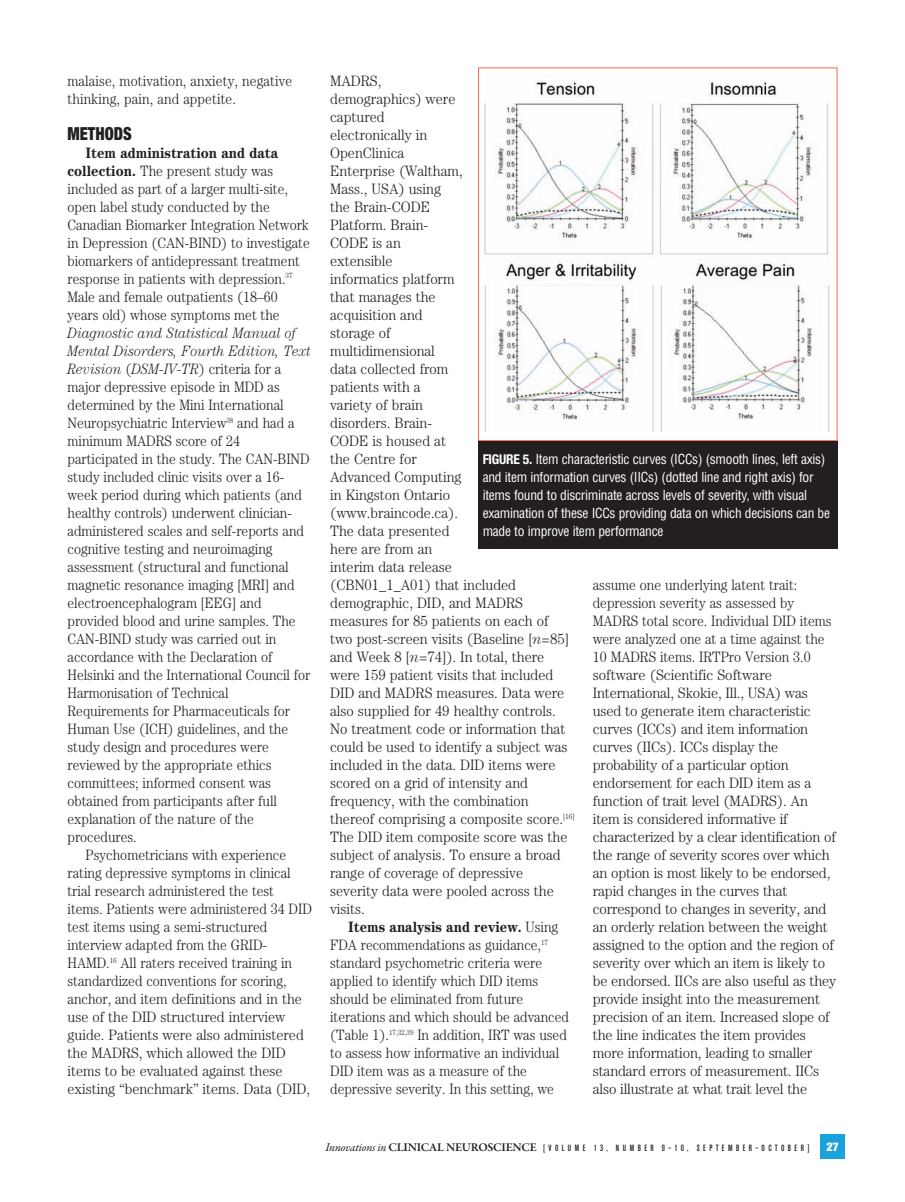
<style>
.page{position:relative;width:905px;height:1202px;background:#fff}
.page>*{position:absolute;margin:0;border:0;box-sizing:border-box;transform-origin:0 0}
.t1{font:900 condensed 18px "Helvetica Neue LT Std";color:#231f20;scale:.9 1}
.t2{font:300 15px/18px "Century Std";color:#231f20;scale:.9 1}
.t3{font:300 15px/18px "Century Std";color:#231f20;scale:.94 1}
.t4{font:italic 300 15px "Century Std";color:#231f20;scale:.9 1}
.t5{font:condensed 13.5px/18px "Helvetica";letter-spacing:-.02em;color:#fff}
.t6{font:900 condensed 12px "Helvetica Neue LT Std";color:#fff}
.t7{font:500 condensed 9px "Akzidenz Grotesk BE";letter-spacing:.39em;color:#231f20}
.s1{font-weight:700}
.s2{font-style:normal}
.s3{font-style:italic}
.s4{font-family:"Helvetica Neue LT Std";font-weight:700}
.s5{font-family:"Garamond Premr Pro";font-weight:400;font-style:italic;font-stretch:normal;font-size:12px}
.s6{font-family:"Garamond Premr Pro";font-weight:600;font-stretch:normal;font-size:12px}
</style>
<div class="page">
<div style="left:820px;top:1134px;width:24px;height:25px;background:#1aa2dc"></div>
<img style="left:484px;top:80px;width:346px;height:351px">
<div style="left:478px;top:68px;width:359px;height:373px;border:1px solid #f26a4c"></div>
<div style="left:478px;top:441px;width:359px;height:107px;background:#231f20"></div>
<p class="t2" style="left:67px;top:73px;width:251px">malaise, motivation, anxiety, negative thinking, pain, and appetite.</p>
<p class="t1" style="left:67px;top:127px;width:73px">METHODS</p>
<p class="t2" style="left:67px;top:145px;width:271px;text-indent:18px"><span class="s1">Item administration and data collection.</span> The present study was included as part of a larger multi-site, open label study conducted by the Canadian Biomarker Integration Network in Depression (CAN-BIND) to investigate biomarkers of antidepressant treatment response in patients with depression.<sup>37<br></sup>Male and female outpatients (18–60 years old) whose symptoms met the</p>
<p class="t4" style="left:67px;top:327px;width:255px">Diagnostic and Statistical Manual of</p>
<p class="t4" style="left:67px;top:345px;width:272px">Mental Disorders, Fourth Edition, Text</p>
<p class="t4" style="left:67px;top:363px;width:239px">Revision <span class="s2">(</span>DSM-IV-TR<span class="s2">) criteria for a</span></p>
<p class="t2" style="left:67px;top:379px;width:237px">major depressive episode in MDD as</p>
<p class="t2" style="left:67px;top:397px;width:242px">determined by the Mini International</p>
<p class="t2" style="left:67px;top:415px;width:254px">Neuropsychiatric Interview<sup>38</sup> and had a</p>
<p class="t2" style="left:67px;top:433px;width:193px">minimum MADRS score of 24</p>
<p class="t2" style="left:67px;top:451px;width:270px">participated in the study. The CAN-BIND</p>
<p class="t2" style="left:67px;top:469px;width:242px">study included clinic visits over a 16-</p>
<p class="t2" style="left:67px;top:487px;width:262px">week period during which patients (and</p>
<p class="t2" style="left:67px;top:505px;width:251px">healthy controls) underwent clinician-</p>
<p class="t2" style="left:67px;top:523px;width:264px">administered scales and self-reports and</p>
<p class="t2" style="left:67px;top:541px;width:229px">cognitive testing and neuroimaging</p>
<p class="t2" style="left:67px;top:559px;width:247px">assessment (structural and functional</p>
<p class="t2" style="left:67px;top:577px;width:254px">magnetic resonance imaging [MRI] and</p>
<p class="t2" style="left:67px;top:595px;width:217px">electroencephalogram [EEG] and</p>
<p class="t2" style="left:67px;top:613px;width:255px">provided blood and urine samples. The</p>
<p class="t2" style="left:67px;top:631px;width:233px">CAN-BIND study was carried out in</p>
<p class="t2" style="left:67px;top:649px;width:229px">accordance with the Declaration of</p>
<p class="t2" style="left:67px;top:667px;width:271px">Helsinki and the International Council for</p>
<p class="t2" style="left:67px;top:685px;width:180px">Harmonisation of Technical</p>
<p class="t2" style="left:67px;top:703px;width:249px">Requirements for Pharmaceuticals for</p>
<p class="t2" style="left:67px;top:721px;width:247px">Human Use (ICH) guidelines, and the</p>
<p class="t2" style="left:67px;top:739px;width:225px">study design and procedures were</p>
<p class="t2" style="left:67px;top:757px;width:228px">reviewed by the appropriate ethics</p>
<p class="t2" style="left:67px;top:775px;width:227px">committees; informed consent was</p>
<p class="t2" style="left:67px;top:793px;width:234px">obtained from participants after full</p>
<p class="t2" style="left:67px;top:811px;width:208px">explanation of the nature of the</p>
<p class="t2" style="left:67px;top:829px;width:78px">procedures.</p>
<p class="t2" style="left:86px;top:847px;width:224px">Psychometricians with experience</p>
<p class="t2" style="left:67px;top:865px;width:249px">rating depressive symptoms in clinical</p>
<p class="t2" style="left:67px;top:883px;width:231px">trial research administered the test</p>
<p class="t2" style="left:67px;top:901px;width:273px">items. Patients were administered 34 DID</p>
<p class="t2" style="left:67px;top:919px;width:223px">test items using a semi-structured</p>
<p class="t2" style="left:67px;top:937px;width:223px">interview adapted from the GRID-</p>
<p class="t2" style="left:67px;top:955px;width:251px">HAMD.<sup>16</sup> All raters received training in</p>
<p class="t2" style="left:67px;top:973px;width:245px">standardized conventions for scoring,</p>
<p class="t2" style="left:67px;top:991px;width:262px">anchor, and item definitions and in the</p>
<p class="t3" style="left:67px;top:1009px;width:233px">use of the DID structured interview</p>
<p class="t3" style="left:67px;top:1027px;width:253px">guide. Patients were also administered</p>
<p class="t3" style="left:67px;top:1045px;width:233px">the MADRS, which allowed the DID</p>
<p class="t3" style="left:67px;top:1063px;width:230px">items to be evaluated against these</p>
<p class="t3" style="left:67px;top:1081px;width:259px">existing “benchmark” items. Data (DID,</p>
<p class="t3" style="left:330px;top:73px;width:261px">MADRS,<br>demographics) were<br>captured<br>electronically in<br>OpenClinica<br>Enterprise (Waltham,<br>Mass., USA) using<br>the Brain-CODE<br>Platform. Brain-<br>CODE is an<br>extensible<br>informatics platform<br>that manages the<br>acquisition and<br>storage of<br>multidimensional<br>data collected from<br>patients with a<br>variety of brain<br>disorders. Brain-<br>CODE is housed at<br>the Centre for<br>Advanced Computing<br>in Kingston Ontario (www.braincode.ca).<br>The data presented<br>here are from an<br>interim data release<br>(CBN01_1_A01) that included demographic, DID, and MADRS measures for 85 patients on each of two post-screen visits (Baseline [<span class="s3">n</span>=85] and Week 8 [<span class="s3">n</span>=74]). In total, there were 159 patient visits that included<br>DID and MADRS measures. Data were also supplied for 49 healthy controls.<br>No treatment code or information that could be used to identify a subject was included in the data. DID items were scored on a grid of intensity and frequency, with the combination thereof comprising a composite score.<sup>[16]<br></sup>The DID item composite score was the subject of analysis. To ensure a broad range of coverage of depressive severity data were pooled across the visits.</p>
<p class="t2" style="left:330px;top:919px;width:267px;text-indent:18px"><span class="s1">Items analysis and review.</span> Using FDA recommendations as guidance,<sup>17 </sup>standard psychometric criteria were applied to identify which DID items should be eliminated from future iterations and which should be advanced (Table 1).<sup>17,32,39</sup> In addition, IRT was used to assess how informative an individual DID item was as a measure of the depressive severity. In this setting, we</p>
<p class="t5" style="left:482px;top:450px;width:349px"><span class="s4">FIGURE 5.</span> Item characteristic curves (ICCs) (smooth lines, left axis) and item information curves (IICs) (dotted line and right axis) for items found to discriminate across levels of severity, with visual examination of these ICCs providing data on which decisions can be made to improve item performance</p>
<p class="t2" style="left:592px;top:577px;width:272px">assume one underlying latent trait: depression severity as assessed by MADRS total score. Individual DID items were analyzed one at a time against the 10 MADRS items. IRTPro Version 3.0 software (Scientific Software International, Skokie, Ill., USA) was used to generate item characteristic curves (ICCs) and item information curves (IICs). ICCs display the probability of a particular option endorsement for each DID item as a function of trait level (MADRS). An item is considered informative if characterized by a clear identification of the range of severity scores over which an option is most likely to be endorsed, rapid changes in the curves that correspond to changes in severity, and an orderly relation between the weight assigned to the option and the region of severity over which an item is likely to be endorsed. IICs are also useful as they provide insight into the measurement precision of an item. Increased slope of the line indicates the item provides more information, leading to smaller standard errors of measurement. IICs also illustrate at what trait level the</p>
<p class="t7" style="left:325px;top:1144px;width:485px"><span class="s5">Innovations in</span><span class="s6">CLINICAL NEUROSCIENCE</span> [VOLUME 13, NUMBER 9–10, SEPTEMBER–OCTOBER]</p>
<p class="t6" style="left:826px;top:1142px;width:14px">27</p>
</div>
